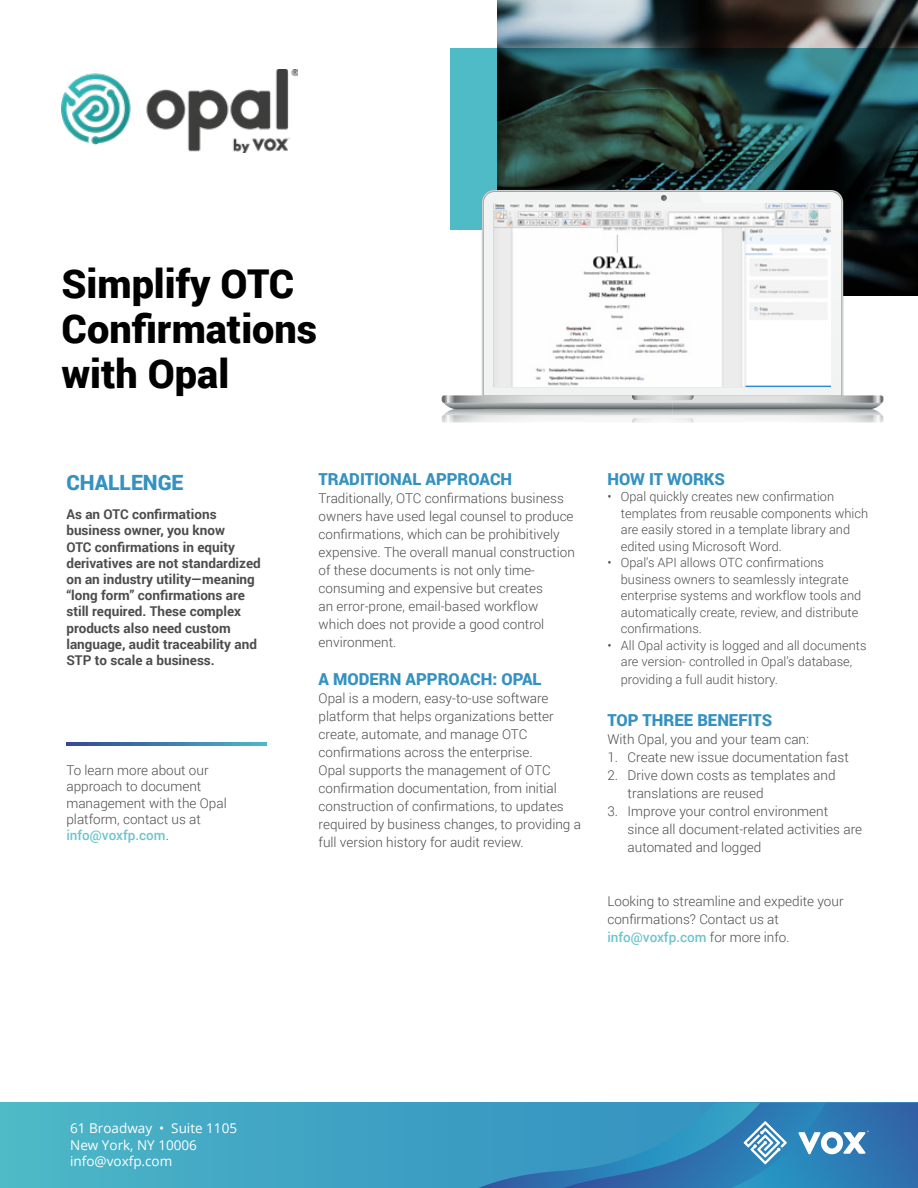
<style>
.page{position:relative;width:918px;height:1188px;background:#fff}
.page>*{position:absolute;margin:0;border:0;box-sizing:border-box;transform-origin:0 0}
.t1{font:900 39.75px/44.8px "Roboto";color:#000}
.t2{font:900 21px "Roboto";color:#3592c0}
.t3{font:900 16.5px "Roboto";color:#3592c0}
.t4{font:300 13.5px/18px "Roboto";color:#4d4d4f}
.t5{font:700 13.5px/16.2px "Roboto";color:#4d4d4f}
.t6{font:13.5px/16.2px "Open Sans";color:#fff}
.t7{font:300 12.75px/16.5px "Roboto";color:#4d4d4f}
.s1{font-weight:500;color:#6ec3cd}
</style>
<div class="page">
<img style="left:498px;top:0;width:420px;height:296px">
<img style="left:62px;top:69px;width:236px;height:83px">
<svg style="left:0;top:1103px;width:479px;height:85px;background:#43a9c4"></svg>
<svg style="left:450px;top:48px;width:468px;height:182px;background:#254c4d"></svg>
<svg style="left:66px;top:742px;width:201px;height:3px"></svg>
<svg style="left:479px;top:1103px;width:439px;height:85px;background:#398abb"></svg>
<svg style="left:442px;top:192px;width:441px;height:231px"></svg>
<img style="left:494px;top:204px;width:336px;height:182px">
<h1 class="t1" style="left:62px;top:260px;width:257px">Simplify OTC<br>Confirmations with Opal</h1>
<h2 class="t2" style="left:66px;top:467px;width:119px">CHALLENGE</h2>
<p class="t5" style="left:66px;top:506px;width:196px">As an OTC confirmations business owner, you know<br>OTC confirmations in equity derivatives are not standardized on an industry utility—meaning “long form” confirmations are still required. These complex products also need custom language, audit traceability and<br>STP to scale a business.</p>
<p class="t4" style="left:66px;top:762px;width:162px;line-height:16.2px">To learn more about our approach to document management with the Opal platform, contact us at <span class="s1">info@voxfp.com</span>.</p>
<p class="t3" style="left:319px;top:467px;width:195px">TRADITIONAL APPROACH</p>
<p class="t4" style="left:319px;top:489px;width:258px">Traditionally, OTC confirmations business owners have used legal counsel to produce confirmations, which can be prohibitively expensive. The overall manual construction of these documents is not only time&shy;consuming and expensive but creates<br>an error-prone, email-based workflow which does not provide a good control environment.</p>
<p class="t3" style="left:319px;top:667px;width:224px">A MODERN APPROACH: OPAL</p>
<p class="t4" style="left:319px;top:688px;width:264px">Opal is a modern, easy-to-use software platform that helps organizations better create, automate, and manage OTC confirmations across the enterprise.<br>Opal supports the management of OTC confirmation documentation, from initial construction of confirmations, to updates required by business changes, to providing a full version history for audit review.</p>
<p class="t3" style="left:607px;top:467px;width:119px">HOW IT WORKS</p>
<p class="t7" style="left:621px;top:488px;width:249px;text-indent:-14px">• Opal quickly creates new confirmation templates from reusable components which are easily stored in a template library and edited using Microsoft Word.</p>
<p class="t7" style="left:621px;top:554px;width:242px;text-indent:-14px">• Opal’s API allows OTC confirmations business owners to seamlessly integrate enterprise systems and workflow tools and automatically create, review, and distribute confirmations.</p>
<p class="t7" style="left:607px;top:637px;width:261px;text-align:center">• All Opal activity is logged and all documents are version- controlled in Opal’s database,</p>
<p class="t7" style="left:621px;top:671px;width:158px">providing a full audit history.</p>
<p class="t3" style="left:607px;top:708px;width:166px">TOP THREE BENEFITS</p>
<p class="t4" style="left:607px;top:730px;width:203px">With Opal, you and your team can:</p>
<p class="t4" style="left:607px;top:748px;width:243px">1. Create new issue documentation fast</p>
<p class="t4" style="left:628px;top:766px;width:209px;text-indent:-20px">2. Drive down costs as templates and translations are reused</p>
<p class="t4" style="left:628px;top:802px;width:236px;text-indent:-20px">3. Improve your control environment since all document-related activities are automated and logged</p>
<p class="t4" style="left:607px;top:892px;width:238px">Looking to streamline and expedite your confirmations? Contact us at <span class="s1">info@voxfp.com</span> for more info.</p>
<p class="t6" style="left:70px;top:1120px;width:168px">61 Broadway • Suite 1105<br>New York, NY 10006 info@voxfp.com</p>
</div>
